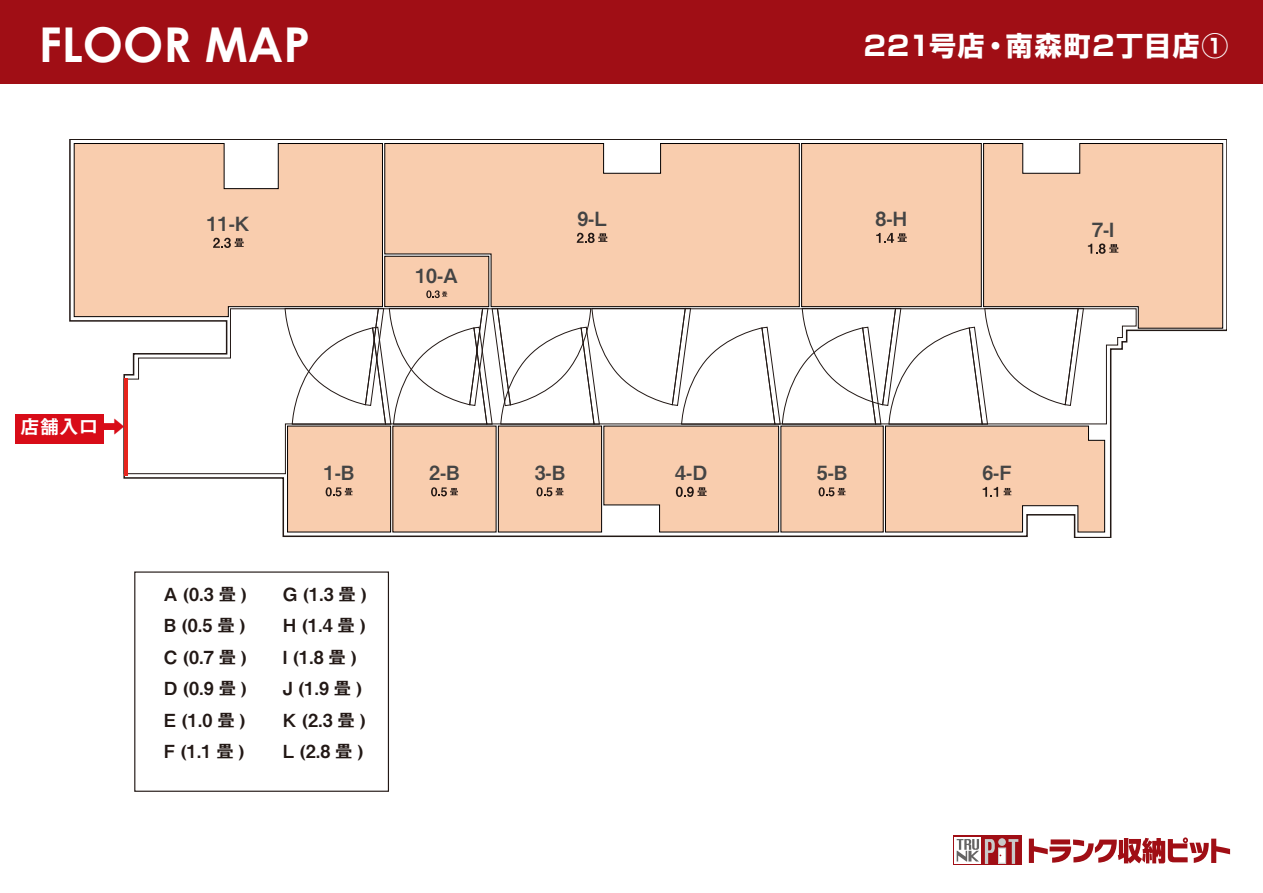
<style>
.page{position:relative;width:1263px;height:893px;background:#fff}
.page>*{position:absolute;margin:0;border:0;box-sizing:border-box;transform-origin:0 0}
.t1{font:700 48px "Century Gothic";color:#fff}
.t2{font:700 27px "Shin Go Pro";letter-spacing:.055em;color:#fff}
.t3{font:19.5px "Midashi Go Pr 6 N MB31";color:#444}
.t4{font:19.5px "Midashi Go Pro MB31";color:#fff}
.t5{font:18px/31.5px "Midashi Go Pro MB31";color:#221815;text-align:justify}
.s1{color:#d80c18}
</style>
<div class="page">
<svg style="left:1029px;top:837px;width:201px;height:26px"></svg>
<div style="left:953px;top:836px;width:69px;height:29px;background:#a00e15"></div>
<svg style="left:954px;top:837px;width:27px;height:27px"></svg>
<svg style="left:985px;top:838px;width:33px;height:26px"></svg>
<svg style="left:957px;top:839px;width:22px;height:22px"></svg>
<div style="left:0;top:0;width:1263px;height:83px;background:#a00e15"></div>
<div style="left:134px;top:571px;width:255px;height:221px;border:1px solid #221815"></div>
<svg style="left:68px;top:139px;width:1159px;height:399px"></svg>
<svg style="left:123px;top:308px;width:161px;height:166px"></svg>
<svg style="left:284px;top:143px;width:939px;height:390px"></svg>
<div style="left:15px;top:414px;width:89px;height:29px;background:#d80c18"></div>
<hr style="left:124px;top:378px;width:4px;height:98px;background:#e7241d">
<h1 class="t1" style="left:39px;top:8px;width:273px">FLOOR MAP</h1>
<h2 class="t2" style="left:864px;top:24px;width:366px">221号店・南森町2丁目店①</h2>
<p class="t3" style="left:207px;top:208px;width:44px">11-K</p>
<p class="t3" style="left:415px;top:260px;width:44px">10-A</p>
<p class="t3" style="left:577px;top:203px;width:31px">9-L</p>
<p class="t3" style="left:875px;top:203px;width:33px">8-H</p>
<p class="t4" style="left:20px;top:411px;width:107px">店舗入口<span class="s1">➡</span></p>
<p class="t3" style="left:324px;top:457px;width:32px">1-B</p>
<p class="t3" style="left:429px;top:457px;width:32px">2-B</p>
<p class="t3" style="left:535px;top:457px;width:32px">3-B</p>
<p class="t3" style="left:675px;top:457px;width:33px">4-D</p>
<p class="t3" style="left:817px;top:457px;width:32px">5-B</p>
<p class="t3" style="left:982px;top:457px;width:31px">6-F</p>
<p class="t5" style="left:164px;top:576px;width:84px">A (0.3 畳 )<br>B (0.5 畳 )<br>C (0.7 畳 )<br>D (0.9 畳 )<br>E (1.0 畳 )<br>F (1.1 畳 )</p>
<p class="t5" style="left:283px;top:576px;width:85px;text-align:left">G (1.3 畳 )<br>H (1.4 畳 )<br>I (1.8 畳 )<br>J (1.9 畳 )<br>K (2.3 畳 )<br>L (2.8 畳 )</p>
<p class="t3" style="left:1092px;top:214px;width:24px">7-I</p>
</div>
